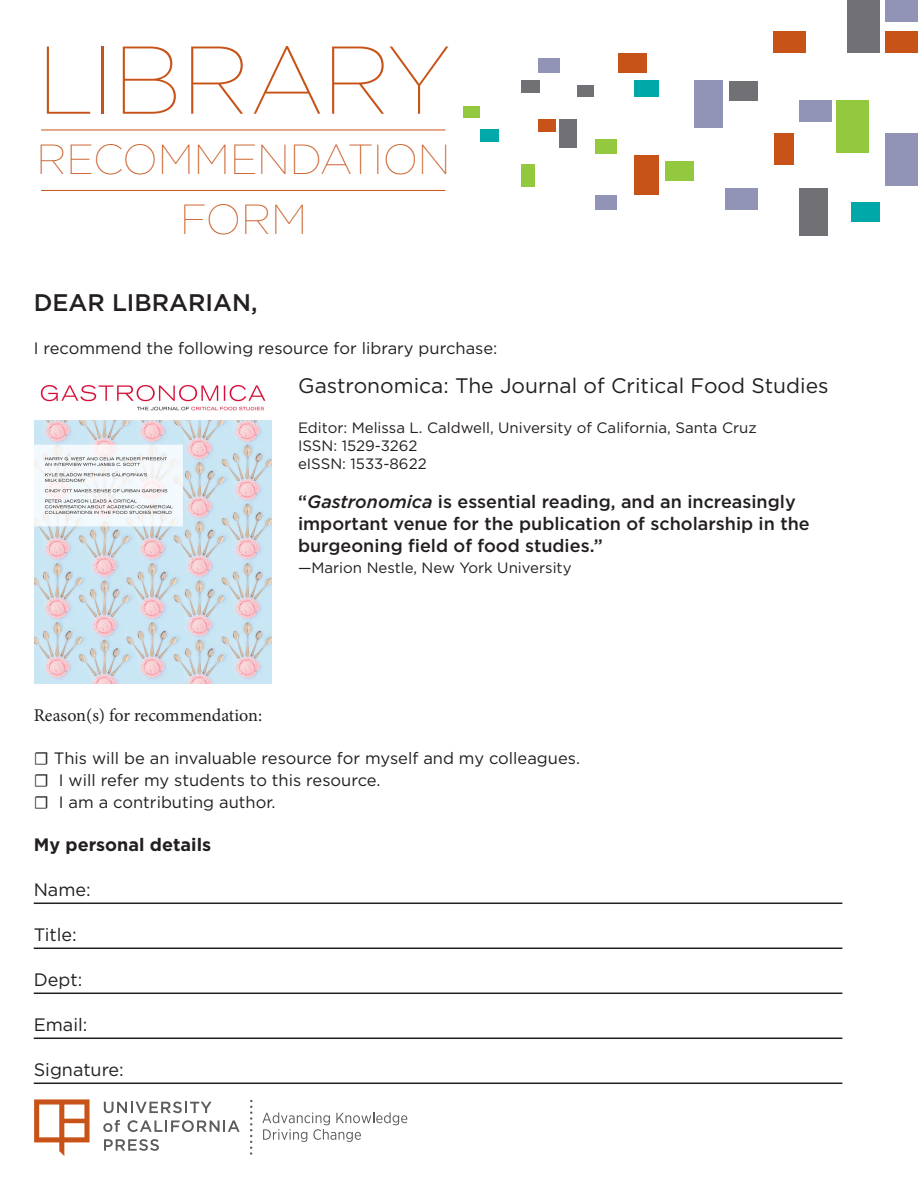
<style>
.page{position:relative;width:918px;height:1188px;background:#fff}
.page>*{position:absolute;margin:0;border:0;box-sizing:border-box;transform-origin:0 0}
.t1{font:100 96px "Gotham";letter-spacing:-.02em;color:#c75318}
.t2{font:100 42px "Gotham";letter-spacing:-.01em;color:#c75318}
.t3{font:500 24px "Gotham";color:#231f20}
.t4{font:21px "Gotham";color:#231f20}
.t5{font:500 18px/21.6px "Gotham";color:#231f20}
.t6{font:18px "Gotham";color:#231f20}
.t7{font:18px "Minion Pro";color:#231f20}
.t8{font:700 18px "Gotham";color:#231f20}
.t9{font:16.5px "Gotham";color:#231f20}
.t10{font:15px "Gotham";color:#231f20}
.s1{font-style:italic}
.s2{font-family:"Minion Pro";font-size:18px}
</style>
<div class="page">
<hr style="left:34px;top:903px;width:808px;height:1px;background:#231f20">
<hr style="left:34px;top:948px;width:808px;height:1px;background:#231f20">
<hr style="left:34px;top:993px;width:808px;height:1px;background:#231f20">
<hr style="left:34px;top:1038px;width:808px;height:1px;background:#231f20">
<hr style="left:34px;top:1083px;width:808px;height:1px;background:#231f20">
<div style="left:725px;top:188px;width:32px;height:22px;background:#9194b6"></div>
<div style="left:886px;top:133px;width:32px;height:52px;background:#9194b6"></div>
<div style="left:694px;top:80px;width:29px;height:48px;background:#9194b6"></div>
<div style="left:729px;top:81px;width:28px;height:19px;background:#717074"></div>
<div style="left:799px;top:188px;width:29px;height:47px;background:#717074"></div>
<div style="left:851px;top:202px;width:28px;height:20px;background:#00a9a7"></div>
<div style="left:560px;top:120px;width:17px;height:28px;background:#717074"></div>
<div style="left:847px;top:0;width:32px;height:52px;background:#717074"></div>
<div style="left:886px;top:0;width:32px;height:22px;background:#9194b6"></div>
<div style="left:538px;top:120px;width:18px;height:12px;background:#c75318"></div>
<div style="left:886px;top:31px;width:32px;height:21px;background:#c75318"></div>
<div style="left:837px;top:100px;width:32px;height:52px;background:#94c83f"></div>
<div style="left:799px;top:100px;width:32px;height:22px;background:#9194b6"></div>
<div style="left:521px;top:165px;width:14px;height:22px;background:#94c83f"></div>
<div style="left:618px;top:53px;width:29px;height:20px;background:#c75318"></div>
<div style="left:774px;top:31px;width:32px;height:21px;background:#c75318"></div>
<div style="left:635px;top:80px;width:24px;height:17px;background:#00a9a7"></div>
<div style="left:595px;top:139px;width:21px;height:15px;background:#94c83f"></div>
<div style="left:595px;top:195px;width:21px;height:15px;background:#9194b6"></div>
<div style="left:635px;top:155px;width:24px;height:39px;background:#c75318"></div>
<div style="left:666px;top:161px;width:28px;height:20px;background:#94c83f"></div>
<div style="left:538px;top:58px;width:21px;height:15px;background:#9194b6"></div>
<div style="left:521px;top:80px;width:18px;height:13px;background:#717074"></div>
<div style="left:480px;top:129px;width:18px;height:12px;background:#00a9a7"></div>
<div style="left:464px;top:107px;width:16px;height:11px;background:#94c83f"></div>
<div style="left:577px;top:86px;width:16px;height:11px;background:#717074"></div>
<div style="left:774px;top:133px;width:19px;height:32px;background:#c75318"></div>
<hr style="left:41px;top:130px;width:405px;height:1px;background:#c75318">
<hr style="left:41px;top:190px;width:405px;height:1px;background:#c75318">
<svg style="left:262px;top:1112px;width:145px;height:30px"></svg>
<svg style="left:104px;top:1102px;width:108px;height:11px"></svg>
<svg style="left:103px;top:1120px;width:17px;height:12px"></svg>
<svg style="left:128px;top:1120px;width:112px;height:12px"></svg>
<svg style="left:104px;top:1139px;width:55px;height:12px"></svg>
<svg style="left:34px;top:1099px;width:56px;height:57px"></svg>
<svg style="left:250px;top:1100px;width:2px;height:55px"></svg>
<img style="left:34px;top:384px;width:238px;height:300px">
<p class="t1" style="left:37px;top:28px;width:415px">LIBRARY</p>
<p class="t2" style="left:37px;top:136px;width:416px">RECOMMENDATION</p>
<p class="t2" style="left:180px;top:196px;width:129px">FORM</p>
<p class="t3" style="left:34px;top:289px;width:225px">DEAR LIBRARIAN,</p>
<p class="t9" style="left:34px;top:339px;width:465px">I recommend the following resource for library purchase:</p>
<p class="t4" style="left:298px;top:374px;width:532px">Gastronomica: The Journal of Critical Food Studies</p>
<p class="t10" style="left:298px;top:419px;width:460px">Editor: Melissa L. Caldwell, University of California, Santa Cruz</p>
<p class="t10" style="left:298px;top:437px;width:121px">ISSN: 1529-3262</p>
<p class="t10" style="left:298px;top:455px;width:130px">eISSN: 1533-8622</p>
<p class="t5" style="left:298px;top:491px;width:513px">“<span class="s1">Gastronomica</span> is essential reading, and an increasingly important venue for the publication of scholarship in the burgeoning field of food studies.”</p>
<p class="t10" style="left:298px;top:559px;width:275px">—Marion Nestle, New York University</p>
<p class="t7" style="left:34px;top:703px;width:230px">Reason(s) for recommendation:</p>
<p class="t9" style="left:34px;top:749px;width:548px"><span class="s2">☐</span> This will be an invaluable resource for myself and my colleagues.</p>
<p class="t9" style="left:34px;top:771px;width:348px"><span class="s2">☐</span> I will refer my students to this resource.</p>
<p class="t9" style="left:34px;top:793px;width:243px"><span class="s2">☐</span> I am a contributing author.</p>
<p class="t8" style="left:34px;top:834px;width:179px">My personal details</p>
<p class="t6" style="left:34px;top:879px;width:59px">Name:</p>
<p class="t6" style="left:34px;top:924px;width:45px">Title:</p>
<p class="t6" style="left:34px;top:969px;width:50px">Dept:</p>
<p class="t6" style="left:34px;top:1014px;width:55px">Email:</p>
<p class="t6" style="left:34px;top:1059px;width:92px">Signature:</p>
</div>
